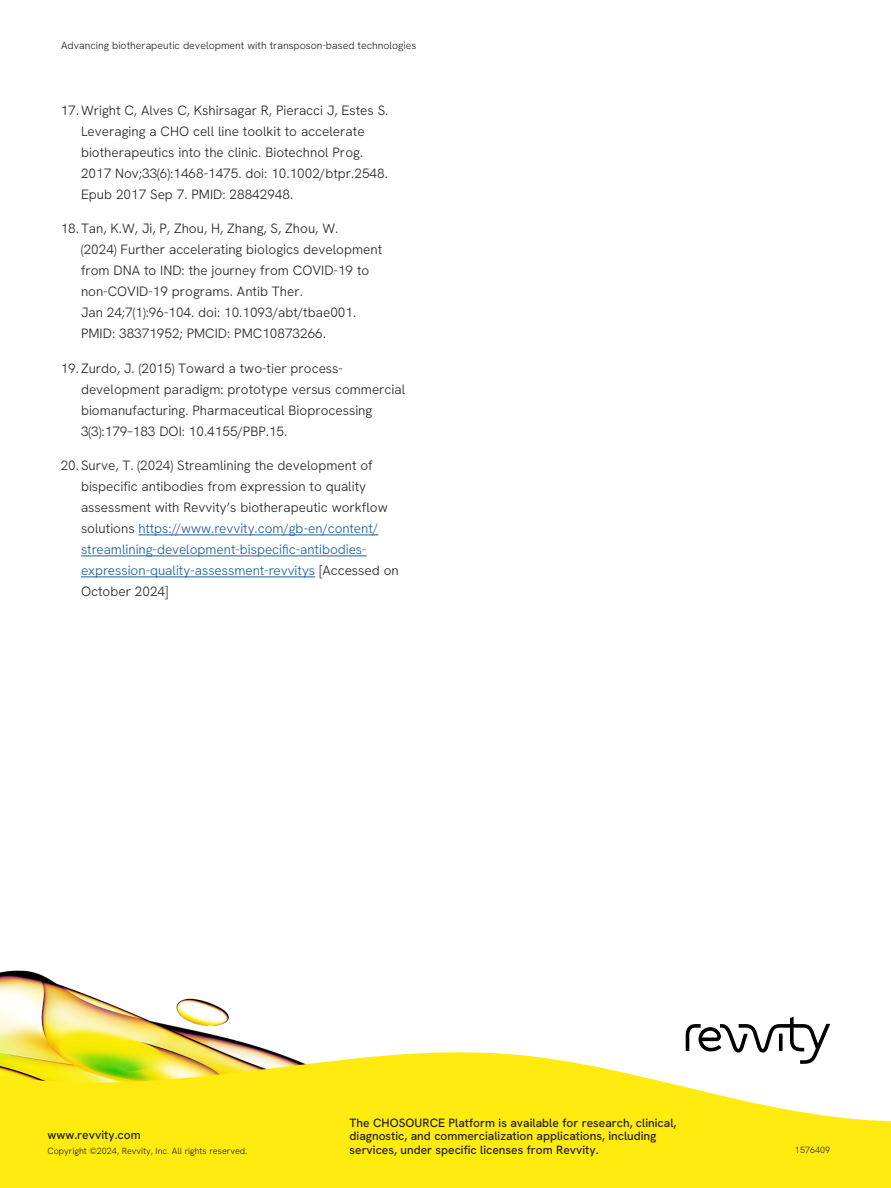
<style>
.page{position:relative;width:891px;height:1188px;background:#fff}
.page>*{position:absolute;margin:0;border:0;box-sizing:border-box;transform-origin:0 0}
.t1{font:300 13.5px/21px "Hanken Grotesk";color:#231f20}
.Signoff_Address{font:500 12px/13.5px "Hanken Grotesk";color:#231f20}
.t2{font:300 10.5px "Hanken Grotesk";color:#231f20}
.t3{font:300 9px "Hanken Grotesk";color:#231f20}
.s1{color:#175d9e}
</style>
<div class="page">
<img style="left:0;top:970px;width:265px;height:79px">
<svg style="left:0;top:1049px;width:891px;height:139px;background:#fcec2f"></svg>
<svg style="left:686px;top:1017px;width:144px;height:47px"></svg>
<hr style="left:139px;top:535px;width:239px;height:1px;background:#175d9e">
<hr style="left:81px;top:556px;width:286px;height:1px;background:#175d9e">
<hr style="left:81px;top:577px;width:234px;height:1px;background:#175d9e">
<p class="t2" style="left:61px;top:39px;width:357px">Advancing biotherapeutic development with transposon-based technologies</p>
<p class="t1" style="left:81px;top:99px;width:309px;text-indent:-20px">17.Wright C, Alves C, Kshirsagar R, Pieracci J, Estes S.<br>Leveraging a CHO cell line toolkit to accelerate biotherapeutics into the clinic. Biotechnol Prog.<br>2017 Nov;33(6):1468-1475. doi: 10.1002/btpr.2548.<br>Epub 2017 Sep 7. PMID: 28842948.</p>
<p class="t1" style="left:81px;top:218px;width:303px;text-indent:-20px">18.Tan, K.W, Ji, P, Zhou, H, Zhang, S, Zhou, W.<br>(2024) Further accelerating biologics development from DNA to IND: the journey from COVID-19 to non-COVID-19 programs. Antib Ther.<br>Jan 24;7(1):96-104. doi: 10.1093/abt/tbae001.<br>PMID: 38371952; PMCID: PMC10873266.</p>
<p class="t1" style="left:81px;top:357px;width:326px;text-indent:-20px">19.Zurdo, J. (2015) Toward a two-tier process&shy;development paradigm: prototype versus commercial biomanufacturing. Pharmaceutical Bioprocessing 3(3):179–183 DOI: 10.4155/PBP.15.</p>
<p class="t1" style="left:81px;top:455px;width:319px;text-indent:-20px">20. Surve, T. (2024) Streamlining the development of bispecific antibodies from expression to quality assessment with Revvity’s biotherapeutic workflow solutions <span class="s1">https://www.revvity.com/gb-en/content/ streamlining-development-bispecific-antibodies&shy;expression-quality-assessment-revvitys</span> [Accessed on October 2024]</p>
<p class="Signoff_Address" style="left:350px;top:1116px;width:328px">The CHOSOURCE Platform is available for research, clinical, diagnostic, and commercialization applications, including services, under specific licenses from Revvity.</p>
<p class="Signoff_Address" style="left:47px;top:1128px;width:95px">www.revvity.com</p>
<p class="t3" style="left:47px;top:1145px;width:202px">Copyright ©2024, Revvity, Inc. All rights reserved.</p>
<p class="t3" style="left:795px;top:1144px;width:37px">1576409</p>
</div>
